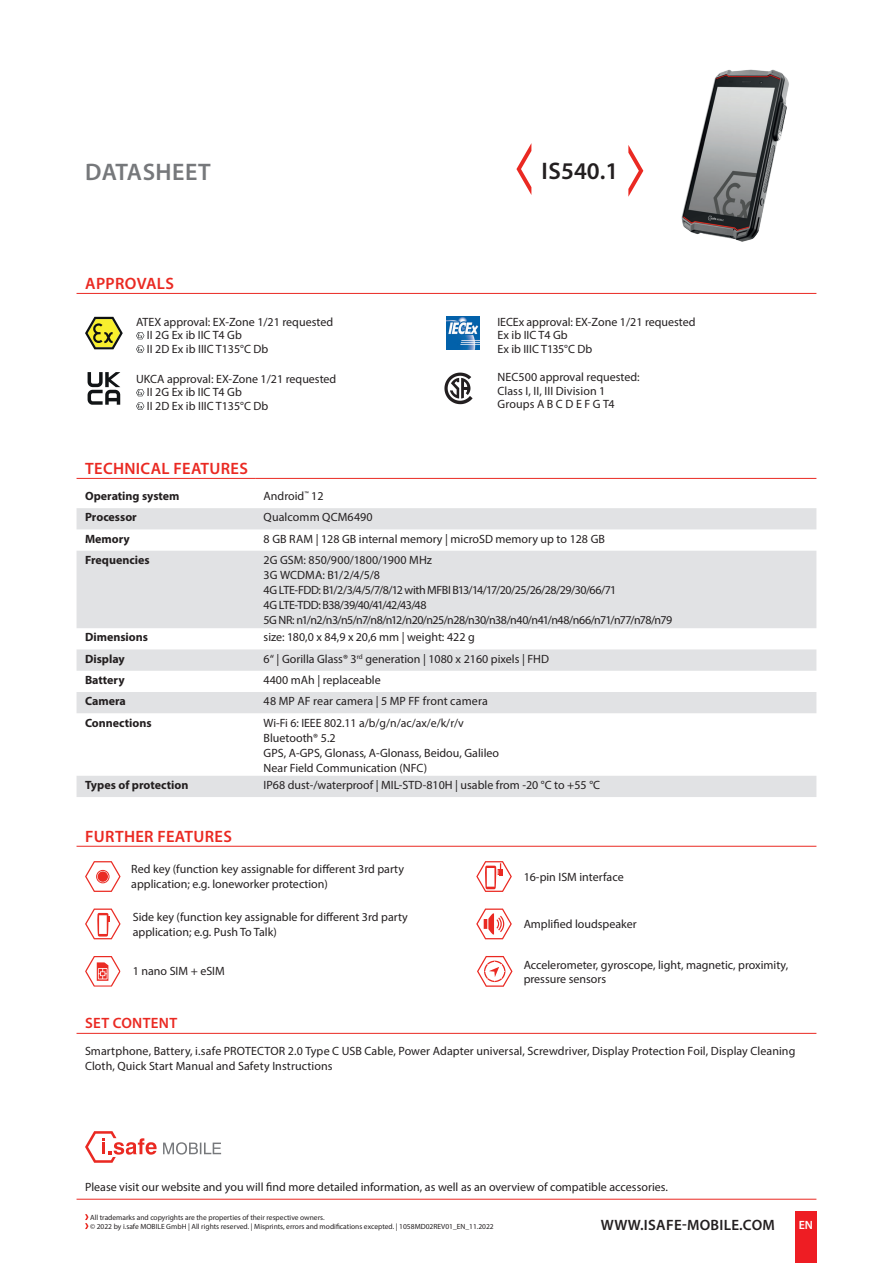
<style>
.page{position:relative;width:893px;height:1263px;background:#fff}
.page>*{position:absolute;margin:0;border:0;box-sizing:border-box;transform-origin:0 0}
.t1{font:600 24px "Myriad Pro";letter-spacing:.02em;color:#76787b}
.t2{font:600 24px "Myriad Pro";letter-spacing:.005em;color:#231f20}
.t3{font:600 16.5px "Myriad Pro";letter-spacing:.02em;color:#ea2922}
.t4{font:600 15px "Myriad Pro";letter-spacing:.02em;color:#231f20}
.t5{font:600 15px "Myriad Pro";letter-spacing:.02em;color:#ea2922}
.t6{font:12px/13.5px "Myriad Pro";color:#231f20}
.t7{font:12px/15px "Myriad Pro";letter-spacing:-.04em;color:#231f20}
.t8{font:700 12px "Myriad Pro";color:#231f20}
.t9{font:600 12px "Myriad Pro";color:#fff}
.t10{font:7.5px/9px "Myriad Pro";color:#231f20}
</style>
<div class="page">
<hr style="left:77px;top:1199px;width:739px;height:1px;background:#ea2922">
<svg style="left:163px;top:1142px;width:58px;height:12px"></svg>
<svg style="left:85px;top:1131px;width:72px;height:32px"></svg>
<svg style="left:516px;top:144px;width:15px;height:50px"></svg>
<svg style="left:628px;top:145px;width:15px;height:52px"></svg>
<div style="left:795px;top:1212px;width:21px;height:51px;background:#ee1d23"></div>
<svg style="left:476px;top:861px;width:36px;height:31px"></svg>
<svg style="left:85px;top:956px;width:36px;height:31px"></svg>
<svg style="left:477px;top:956px;width:35px;height:31px"></svg>
<svg style="left:85px;top:861px;width:36px;height:31px"></svg>
<div style="left:98px;top:871px;width:10px;height:11px;background:#ea2c24;border-radius:50%"></div>
<div style="left:96px;top:870px;width:13px;height:13px;border:1px solid #ea2c24;border-radius:50%"></div>
<svg style="left:476px;top:908px;width:36px;height:31px"></svg>
<svg style="left:85px;top:908px;width:36px;height:31px"></svg>
<svg style="left:85px;top:317px;width:38px;height:32px"></svg>
<img style="left:446px;top:317px;width:33px;height:32px">
<svg style="left:444px;top:373px;width:29px;height:31px"></svg>
<svg style="left:88px;top:372px;width:32px;height:33px"></svg>
<img style="left:681px;top:69px;width:108px;height:173px">
<svg style="left:77px;top:508px;width:739px;height:289px;fill:#e1e2e4"></svg>
<hr style="left:77px;top:478px;width:178px;height:1px;background:#ea2922">
<hr style="left:255px;top:478px;width:561px;height:1px;background:#ea2922">
<hr style="left:77px;top:846px;width:739px;height:1px;background:#ea2922">
<hr style="left:77px;top:1033px;width:739px;height:1px;background:#ea2922">
<svg style="left:85px;top:1214px;width:4px;height:15px"></svg>
<svg style="left:136px;top:332px;width:8px;height:7px"></svg>
<svg style="left:136px;top:346px;width:8px;height:7px"></svg>
<svg style="left:136px;top:389px;width:8px;height:7px"></svg>
<svg style="left:136px;top:403px;width:8px;height:7px"></svg>
<hr style="left:77px;top:293px;width:739px;height:1px;background:#ea2922">
<h1 class="t1" style="left:85px;top:156px;width:127px">DATASHEET</h1>
<h2 class="t3" style="left:85px;top:273px;width:90px">APPROVALS</h2>
<h1 class="t2" style="left:542px;top:156px;width:78px">IS540.1</h1>
<p class="t6" style="left:147px;top:315px;width:188px;text-indent:-11px">ATEX approval: EX-Zone 1/21 requested<br>II 2G Ex ib IIC T4 Gb<br>II 2D Ex ib IIIC T135°C Db</p>
<p class="t6" style="left:497px;top:315px;width:200px">IECEx approval: EX-Zone 1/21 requested<br>Ex ib IIC T4 Gb<br>Ex ib IIIC T135°C Db</p>
<p class="t6" style="left:497px;top:370px;width:144px">NEC500 approval requested:<br>Class I, II, III Division 1<br>Groups A B C D E F G T4</p>
<p class="t6" style="left:147px;top:372px;width:191px;text-indent:-11px">UKCA approval: EX-Zone 1/21 requested<br>II 2G Ex ib IIC T4 Gb<br>II 2D Ex ib IIIC T135°C Db</p>
<h2 class="t3" style="left:85px;top:458px;width:164px">TECHNICAL FEATURES</h2>
<p class="t8" style="left:85px;top:488px;width:96px">Operating system</p>
<p class="t6" style="left:264px;top:489px;width:61px">Android<sup>™</sup> 12</p>
<p class="t8" style="left:85px;top:509px;width:53px">Processor</p>
<p class="t6" style="left:264px;top:510px;width:110px">Qualcomm QCM6490</p>
<p class="t8" style="left:85px;top:531px;width:46px">Memory</p>
<p class="t6" style="left:264px;top:532px;width:343px">8 GB RAM | 128 GB internal memory | microSD memory up to 128 GB</p>
<p class="t8" style="left:85px;top:552px;width:66px">Frequencies</p>
<p class="t7" style="left:264px;top:552px;width:410px">2G GSM: 850/900/1800/1900 MHz<br>3G WCDMA: B1/2/4/5/8<br>4G LTE-FDD: B1/2/3/4/5/7/8/12 with MFBI B13/14/17/20/25/26/28/29/30/66/71<br>4G LTE-TDD: B38/39/40/41/42/43/48<br>5G NR: n1/n2/n3/n5/n7/n8/n12/n20/n25/n28/n30/n38/n40/n41/n48/n66/n71/n77/n78/n79</p>
<p class="t8" style="left:85px;top:630px;width:65px">Dimensions</p>
<p class="t6" style="left:264px;top:630px;width:213px">size: 180,0 x 84,9 x 20,6 mm | weight: 422 g</p>
<p class="t8" style="left:85px;top:651px;width:41px">Display</p>
<p class="t6" style="left:264px;top:652px;width:287px">6“ | Gorilla Glass® 3<sup>rd</sup> generation | 1080 x 2160 pixels | FHD</p>
<p class="t8" style="left:85px;top:672px;width:41px">Battery</p>
<p class="t6" style="left:264px;top:673px;width:119px">4400 mAh | replaceable</p>
<p class="t8" style="left:85px;top:693px;width:42px">Camera</p>
<p class="t6" style="left:264px;top:694px;width:226px">48 MP AF rear camera | 5 MP FF front camera</p>
<p class="t8" style="left:85px;top:715px;width:68px">Connections</p>
<p class="t6" style="left:264px;top:715px;width:237px;line-height:15px">Wi-Fi 6: IEEE 802.11 a/b/g/n/ac/ax/e/k/r/v Bluetooth® 5.2<br>GPS, A-GPS, Glonass, A-Glonass, Beidou, Galileo Near Field Communication (NFC)</p>
<p class="t8" style="left:85px;top:777px;width:105px">Types of protection</p>
<p class="t6" style="left:264px;top:778px;width:338px">IP68 dust-/waterproof | MIL-STD-810H | usable from -20 °C to +55 °C</p>
<h2 class="t3" style="left:85px;top:826px;width:148px">FURTHER FEATURES</h2>
<p class="t6" style="left:131px;top:862px;width:274px;line-height:14.4px">Red key (function key assignable for different 3rd party application; e.g. loneworker protection)</p>
<p class="t6" style="left:133px;top:910px;width:276px;line-height:14.4px">Side key (function key assignable for different 3rd party application; e.g. Push To Talk)</p>
<p class="t6" style="left:133px;top:964px;width:94px">1 nano SIM + eSIM</p>
<p class="t6" style="left:524px;top:869px;width:102px">16-pin ISM interface</p>
<p class="t6" style="left:524px;top:917px;width:115px">Amplified loudspeaker</p>
<p class="t6" style="left:524px;top:957px;width:266px;line-height:14.4px">Accelerometer, gyroscope, light, magnetic, proximity, pressure sensors</p>
<p class="t5" style="left:85px;top:1014px;width:94px">SET CONTENT</p>
<p class="t6" style="left:85px;top:1044px;width:712px;line-height:14.4px">Smartphone, Battery, i.safe PROTECTOR 2.0 Type C USB Cable, Power Adapter universal, Screwdriver, Display Protection Foil, Display Cleaning<br>Cloth, Quick Start Manual and Safety Instructions</p>
<p class="t6" style="left:85px;top:1180px;width:584px">Please visit our website and you will find more detailed information, as well as an overview of compatible accessories.</p>
<p class="t10" style="left:90px;top:1212px;width:405px">All trademarks and copyrights are the properties of their respective owners.<br>© 2022 by i.safe MOBILE GmbH | All rights reserved. | Misprints, errors and modifications excepted. | 1058MD02REV01_EN_11.2022</p>
<p class="t4" style="left:601px;top:1215px;width:175px">WWW.ISAFE-MOBILE.COM</p>
<p class="t9" style="left:799px;top:1217px;width:16px">EN</p>
</div>
